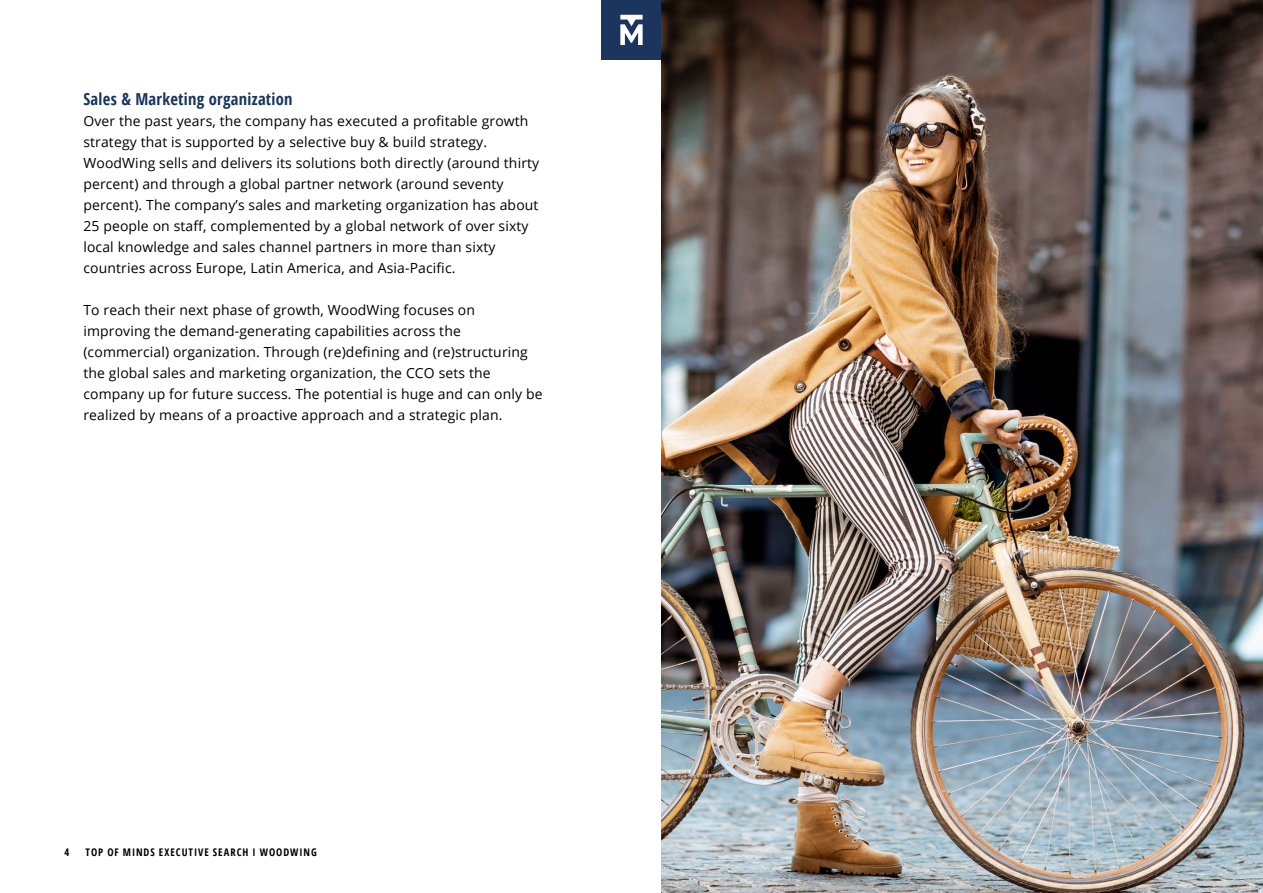
<style>
.page{position:relative;width:1263px;height:893px;background:#fff}
.page>*{position:absolute;margin:0;border:0;box-sizing:border-box;transform-origin:0 0}
.t1{font:700 condensed 16.5px "Open Sans";letter-spacing:.015em;color:#1a355f}
.t2{font:13.95px/21px "Open Sans";letter-spacing:.01em;color:#000}
.t3{font:700 condensed 10.5px "Open Sans";letter-spacing:.09em;color:#000}
</style>
<div class="page">
<img style="left:661px;top:0;width:602px;height:893px">
<div style="left:601px;top:0;width:60px;height:60px;background:#1c355e"></div>
<svg style="left:620px;top:15px;width:23px;height:30px"></svg>
<p class="t1" style="left:83px;top:87px;width:211px">Sales &amp; Marketing organization</p>
<p class="t2" style="left:83px;top:110px;width:457px">Over the past years, the company has executed a profitable growth strategy that is supported by a selective buy &amp; build strategy.<br>WoodWing sells and delivers its solutions both directly (around thirty percent) and through a global partner network (around seventy percent). The company’s sales and marketing organization has about 25 people on staff, complemented by a global network of over sixty local knowledge and sales channel partners in more than sixty countries across Europe, Latin America, and Asia-Pacific.</p>
<p class="t2" style="left:83px;top:299px;width:461px">To reach their next phase of growth, WoodWing focuses on improving the demand-generating capabilities across the (commercial) organization. Through (re)defining and (re)structuring the global sales and marketing organization, the CCO sets the company up for future success. The potential is huge and can only be realized by means of a proactive approach and a strategic plan.</p>
<p class="t3" style="left:64px;top:845px;width:6px">4</p>
<p class="t3" style="left:86px;top:845px;width:233px">TOP OF MINDS EXECUTIVE SEARCH I WOODWING</p>
</div>
